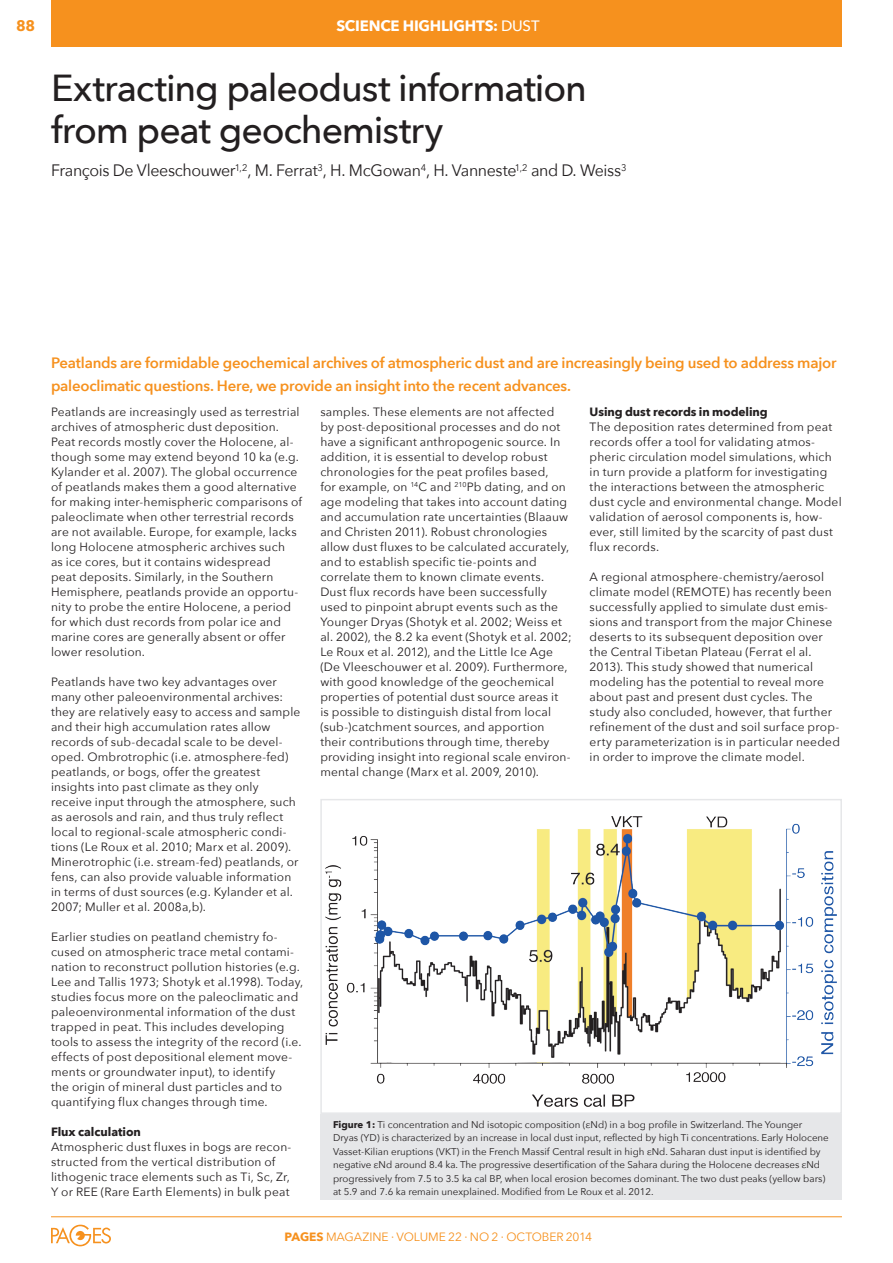
<style>
.page{position:relative;width:893px;height:1263px;background:#fff}
.page>*{position:absolute;margin:0;border:0;box-sizing:border-box;transform-origin:0 0}
.ARTICLE-Title{font:500 37.5px/42px "Avenir Next";letter-spacing:-.03em;color:#231f20}
.ARTICLE-Authors{font:16.5px "Avenir Next";letter-spacing:-.025em;color:#231f20}
.ARTICLE-Abstract{font:600 15px/22.5px "Avenir Next";letter-spacing:-.015em;color:#f6911e}
.HEADER-Title{font:700 15px "Avenir Next";letter-spacing:-.015em;color:#fff}
.PAGE_NUMBER{font:700 15px "Avenir Next";color:#f6911e}
._3col-text{font:12px/15px "Avenir Next";letter-spacing:.015em;color:#231f20}
._3col-subtitles{font:700 12px "Avenir Next";letter-spacing:-.005em;color:#231f20}
.t1{font:12px "Avenir Next";letter-spacing:-.005em;color:#f6911e}
.ARTICLE-Figure_Capti{font:9.75px/13.5px "Avenir Next";color:#231f20}
.s1{font-weight:500}
.s2{font-weight:700}
</style>
<div class="page">
<hr style="left:51px;top:1216px;width:791px;height:1px;background:#f6911e">
<svg style="left:51px;top:1225px;width:60px;height:21px"></svg>
<div style="left:51px;top:0;width:791px;height:46px;background:#f6911e"></div>
<div style="left:320px;top:1114px;width:522px;height:85px;background:#e6e7e9"></div>
<img style="left:326px;top:816px;width:510px;height:290px">
<div style="left:320px;top:799px;width:522px;height:315px;border:2px solid #e6e7e9"></div>
<p class="PAGE_NUMBER" style="left:16px;top:13px;width:21px">88</p>
<p class="HEADER-Title" style="left:336px;top:12px;width:205px">SCIENCE HIGHLIGHTS: <span class="s1">Dust</span></p>
<p class="ARTICLE-Title" style="left:51px;top:66px;width:537px">Extracting paleodust information from peat geochemistry</p>
<p class="ARTICLE-Authors" style="left:51px;top:157px;width:577px">François De Vleeschouwer<sup>1,2</sup>, M. Ferrat<sup>3</sup>, H. McGowan<sup>4</sup>, H. Vanneste<sup>1,2</sup> and D. Weiss<sup>3</sup></p>
<p class="ARTICLE-Abstract" style="left:51px;top:351px;width:787px">Peatlands are formidable geochemical archives of atmospheric dust and are increasingly being used to address major paleoclimatic questions. Here, we provide an insight into the recent advances.</p>
<p class="_3col-text" style="left:51px;top:404px;width:253px">Peatlands are increasingly used as terrestrial archives of atmospheric dust deposition.<br>Peat records mostly cover the Holocene, al&shy;though some may extend beyond 10 ka (e.g.<br>Kylander et al. 2007). The global occurrence of peatlands makes them a good alternative for making inter-hemispheric comparisons of paleoclimate when other terrestrial records are not available. Europe, for example, lacks long Holocene atmospheric archives such<br>as ice cores, but it contains widespread<br>peat deposits. Similarly, in the Southern Hemisphere, peatlands provide an opportu&shy;nity to probe the entire Holocene, a period for which dust records from polar ice and marine cores are generally absent or offer lower resolution.</p>
<p class="_3col-text" style="left:51px;top:674px;width:251px">Peatlands have two key advantages over many other paleoenvironmental archives: they are relatively easy to access and sample and their high accumulation rates allow records of sub-decadal scale to be devel&shy;oped. Ombrotrophic (i.e. atmosphere-fed) peatlands, or bogs, offer the greatest insights into past climate as they only receive input through the atmosphere, such as aerosols and rain, and thus truly reflect local to regional-scale atmospheric condi&shy;tions (Le Roux et al. 2010; Marx et al. 2009).<br>Minerotrophic (i.e. stream-fed) peatlands, or fens, can also provide valuable information in terms of dust sources (e.g. Kylander et al.<br>2007; Muller et al. 2008a,b).</p>
<p class="_3col-text" style="left:51px;top:929px;width:254px">Earlier studies on peatland chemistry fo&shy;cused on atmospheric trace metal contami&shy;nation to reconstruct pollution histories (e.g.<br>Lee and Tallis 1973; Shotyk et al.1998). Today, studies focus more on the paleoclimatic and paleoenvironmental information of the dust trapped in peat. This includes developing tools to assess the integrity of the record (i.e. effects of post depositional element move&shy;ments or groundwater input), to identify<br>the origin of mineral dust particles and to quantifying flux changes through time.</p>
<p class="_3col-subtitles" style="left:51px;top:1122px;width:91px">Flux calculation</p>
<p class="_3col-text" style="left:51px;top:1139px;width:242px">Atmospheric dust fluxes in bogs are recon&shy;structed from the vertical distribution of lithogenic trace elements such as Ti, Sc, Zr, Y or REE (Rare Earth Elements) in bulk peat</p>
<p class="_3col-text" style="left:320px;top:404px;width:253px">samples. These elements are not affected<br>by post-depositional processes and do not have a significant anthropogenic source. In addition, it is essential to develop robust chronologies for the peat profiles based,<br>for example, on <sup>14</sup>C and <sup>210</sup>Pb dating, and on age modeling that takes into account dating and accumulation rate uncertainties (Blaauw and Christen 2011). Robust chronologies allow dust fluxes to be calculated accurately, and to establish specific tie-points and correlate them to known climate events.<br>Dust flux records have been successfully used to pinpoint abrupt events such as the Younger Dryas (Shotyk et al. 2002; Weiss et al. 2002), the 8.2 ka event (Shotyk et al. 2002; Le Roux et al. 2012), and the Little Ice Age (De Vleeschouwer et al. 2009). Furthermore, with good knowledge of the geochemical properties of potential dust source areas it<br>is possible to distinguish distal from local (sub-)catchment sources, and apportion their contributions through time, thereby providing insight into regional scale environ&shy;mental change (Marx et al. 2009, 2010).</p>
<p class="_3col-subtitles" style="left:590px;top:402px;width:180px">Using dust records in modeling</p>
<p class="_3col-text" style="left:590px;top:419px;width:254px">The deposition rates determined from peat records offer a tool for validating atmos&shy;pheric circulation model simulations, which in turn provide a platform for investigating the interactions between the atmospheric dust cycle and environmental change. Model validation of aerosol components is, how&shy;ever, still limited by the scarcity of past dust flux records.</p>
<p class="_3col-text" style="left:590px;top:569px;width:252px">A regional atmosphere-chemistry/aerosol climate model (REMOTE) has recently been successfully applied to simulate dust emis&shy;sions and transport from the major Chinese deserts to its subsequent deposition over the Central Tibetan Plateau (Ferrat el al.<br>2013). This study showed that numerical modeling has the potential to reveal more about past and present dust cycles. The study also concluded, however, that further refinement of the dust and soil surface prop&shy;erty parameterization is in particular needed in order to improve the climate model.</p>
<p class="ARTICLE-Figure_Capti" style="left:333px;top:1117px;width:497px"><span class="s2">Figure 1:</span> Ti concentration and Nd isotopic composition (εNd) in a bog profile in Switzerland. The Younger Dryas (YD) is characterized by an increase in local dust input, reflected by high Ti concentrations. Early Holocene Vasset-Kilian eruptions (VKT) in the French Massif Central result in high εNd. Saharan dust input is identified by negative εNd around 8.4 ka. The progressive desertification of the Sahara during the Holocene decreases εNd progressively from 7.5 to 3.5 ka cal B P, when local erosion becomes dominant. The two dust peaks (yellow bars) at 5.9 and 7.6 ka remain unexplained. Modified from Le Roux et al. 2012.</p>
<p class="t1" style="left:285px;top:1227px;width:309px"><span class="s2">PAGES</span> MAGAZINE ∙ VOLUME 22 ∙ NO 2 ∙ Octo ber 2014</p>
</div>
